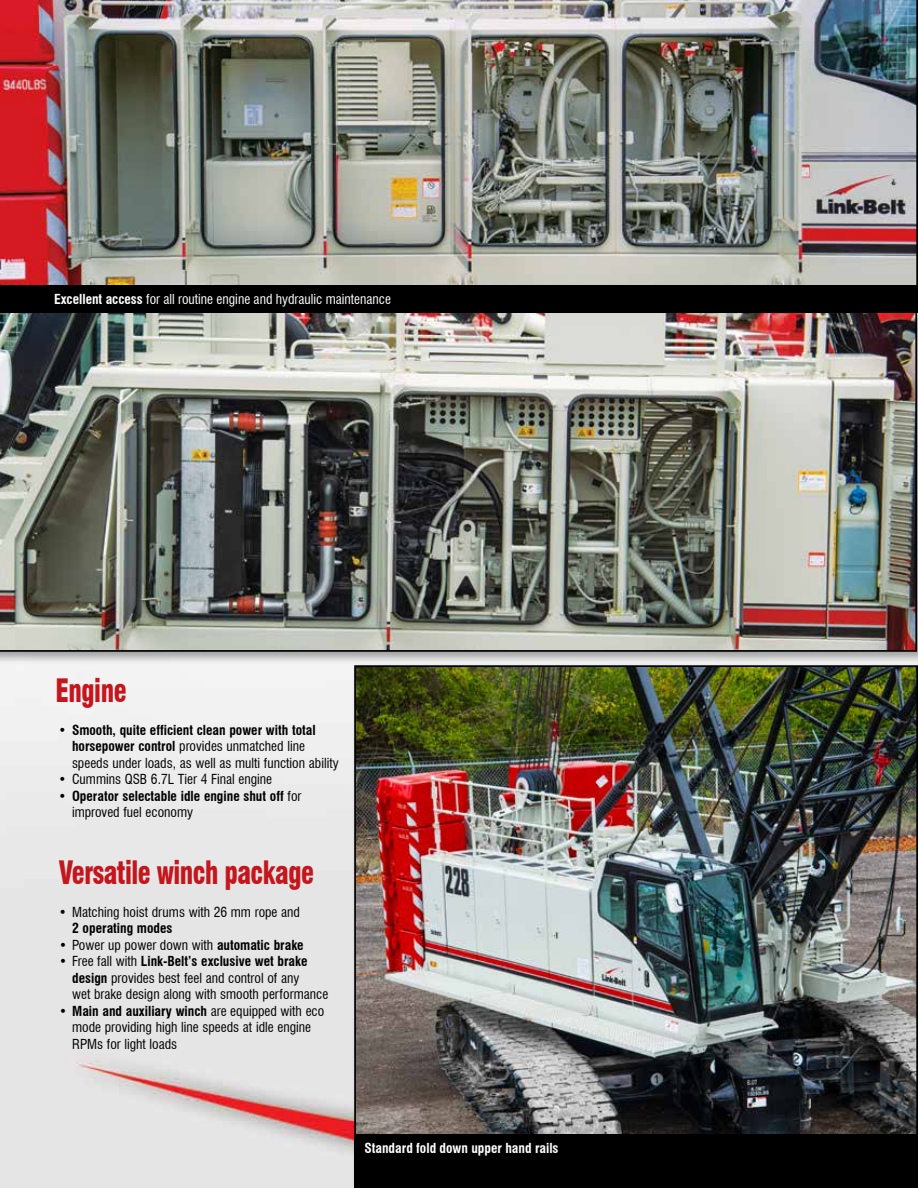
<style>
.page{position:relative;width:918px;height:1188px;background:#fff}
.page>*{position:absolute;margin:0;border:0;box-sizing:border-box;transform-origin:0 0}
.t1{font:900 condensed 31.5px "Swiss 721 BT";letter-spacing:-.02em;color:#c4161c;scale:.83 1}
.t2{font:condensed 13.5px/16.5px "Swiss 721 BT";color:#000}
.t3{font:700 condensed 13.5px/16.5px "Swiss 721 BT";color:#000}
.t4{font:condensed 13.5px "Swiss 721 BT";color:#fff}
.t5{font:700 condensed 13.5px "Swiss 721 BT";color:#fff}
.s1{font-weight:700}
.s2{font-weight:400}
</style>
<div class="page">
<img style="left:0;top:665px;width:352px;height:523px">
<div style="left:0;top:307px;width:918px;height:358px;background:#000;opacity:.35"></div>
<img style="left:0;top:313px;width:917px;height:339px">
<img style="left:0;top:0;width:918px;height:285px">
<img style="left:354px;top:665px;width:564px;height:469px">
<div style="left:0;top:285px;width:918px;height:28px;background:#000"></div>
<div style="left:354px;top:1134px;width:564px;height:54px;background:#000"></div>
<p class="t4" style="left:54px;top:291px;width:339px"><span class="s1">Excellent access</span> for all routine engine and hydraulic maintenance</p>
<h1 class="t1" style="left:56px;top:671px;width:87px">Engine</h1>
<p class="t2" style="left:72px;top:721px;width:268px;text-indent:-14px">• <span class="s1">Smooth, quite efficient clean power with total horsepower control</span> provides unmatched line speeds under loads, as well as multi function ability</p>
<p class="t2" style="left:58px;top:771px;width:215px">• Cummins QSB 6.7L Tier 4 Final engine</p>
<p class="t3" style="left:72px;top:787px;width:231px;text-indent:-14px"><span class="s2">•</span> Operator selectable idle engine shut off <span class="s2">for improved fuel economy</span></p>
<h1 class="t1" style="left:59px;top:853px;width:309px">Versatile winch package</h1>
<p class="t2" style="left:59px;top:903px;width:243px">• Matching hoist drums with 26 mm rope and</p>
<p class="t3" style="left:72px;top:920px;width:102px">2 operating modes</p>
<p class="t2" style="left:59px;top:936px;width:246px">• Power up power down with <span class="s1">automatic brake</span></p>
<p class="t2" style="left:72px;top:953px;width:258px;text-indent:-13px">• Free fall with <span class="s1">Link-Belt’s exclusive wet brake design</span> provides best feel and control of any<br>wet brake design along with smooth performance</p>
<p class="t2" style="left:72px;top:1002px;width:254px;text-indent:-13px">• <span class="s1">Main and auxiliary winch</span> are equipped with eco mode providing high line speeds at idle engine<br>RPMs for light loads</p>
<p class="t5" style="left:364px;top:1140px;width:196px">Standard fold down upper hand rails</p>
</div>
